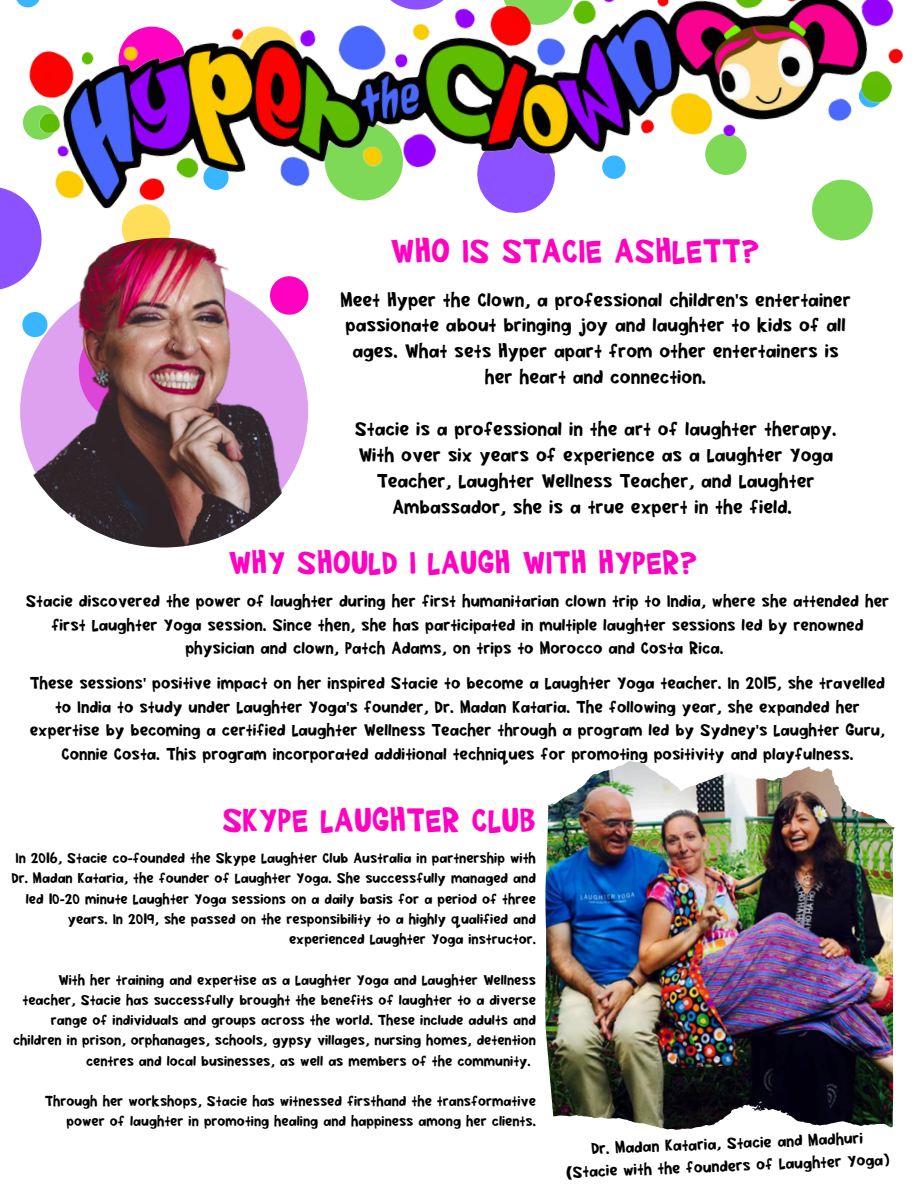
<style>
.page{position:relative;width:918px;height:1188px;background:#fff}
.page>*{position:absolute;margin:0;border:0;box-sizing:border-box;transform-origin:0 0}
.t1{font:34.8px "Kk Friendly";color:#ff01c1}
.t2{font:34.5px "Kk Friendly";color:#ff01c1}
.t3{font:33.3px "Kk Friendly";color:#ff01c1}
.t4{font:20.25px/25.8px "Kk Friendly";color:#000;text-align:center}
.t5{font:17.55px/23.7px "Kk Friendly";color:#000;text-align:center}
.t6{font:16.65px/22.5px "Kk Friendly";color:#000;text-align:center}
.t7{font:15px/20.2px "Kk Friendly";color:#000;text-align:right}
</style>
<div class="page">
<img style="left:34px;top:477px;width:861px;height:653px">
<svg style="left:813px;top:217px;width:59px;height:24px"></svg>
<svg style="left:274px;top:276px;width:35px;height:37px"></svg>
<svg style="left:16px;top:0;width:4px;height:5px"></svg>
<svg style="left:0;top:187px;width:189px;height:142px"></svg>
<img style="left:20px;top:0;width:884px;height:217px">
<img style="left:9px;top:238px;width:310px;height:309px;border-radius:50%">
<img style="left:650px;top:766px;width:245px;height:61px">
<div style="left:340px;top:248px;width:512px;height:257px;background:#fff"></div>
<p class="t1" style="left:390px;top:237px;width:371px">WHO IS STACIE ASHLETT?</p>
<h1 class="t4" style="left:340px;top:289px;width:512px">Meet Hyper the Clown, a professional children's entertainer passionate about bringing joy and laughter to kids of all ages. What sets Hyper apart from other entertainers is her heart and connection.</h1>
<p class="t4" style="left:355px;top:418px;width:483px">Stacie is a professional in the art of laughter therapy.<br>With over six years of experience as a Laughter Yoga Teacher, Laughter Wellness Teacher, and Laughter Ambassador, she is a true expert in the field.</p>
<h3 class="t3" style="left:228px;top:548px;width:471px">WHY SHOULD I LAUGH WITH HYPER?</h3>
<p class="t5" style="left:26px;top:591px;width:865px">Stacie discovered the power of laughter during her first humanitarian clown trip to India, where she attended her first Laughter Yoga session. Since then, she has participated in multiple laughter sessions led by renowned physician and clown, Patch Adams, on trips to Morocco and Costa Rica.</p>
<h1 class="t5" style="left:30px;top:673px;width:857px">These sessions' positive impact on her inspired Stacie to become a Laughter Yoga teacher. In 2015, she travelled to India to study under Laughter Yoga's founder, Dr. Madan Kataria. The following year, she expanded her expertise by becoming a certified Laughter Wellness Teacher through a program led by Sydney's Laughter Guru, Connie Costa. This program incorporated additional techniques for promoting positivity and playfulness.</h1>
<p class="t2" style="left:222px;top:806px;width:315px">SKYPE LAUGHTER CLUB</p>
<h2 class="t7" style="left:11px;top:850px;width:526px">In 2016, Stacie co-founded the Skype Laughter Club Australia in partnership with Dr. Madan Kataria, the founder of Laughter Yoga. She successfully managed and led 10-20 minute Laughter Yoga sessions on a daily basis for a period of three years. In 2019, she passed on the responsibility to a highly qualified and experienced Laughter Yoga instructor.</h2>
<h2 class="t7" style="left:58px;top:971px;width:479px">With her training and expertise as a Laughter Yoga and Laughter Wellness</h2>
<h2 class="t7" style="left:23px;top:991px;width:515px">teacher, Stacie has successfully brought the benefits of laughter to a diverse</h2>
<h2 class="t7" style="left:51px;top:1012px;width:486px">range of individuals and groups across the world. These include adults and</h2>
<h2 class="t7" style="left:13px;top:1032px;width:524px">children in prison, orphanages, schools, gypsy villages, nursing homes, detention</h2>
<h2 class="t7" style="left:86px;top:1052px;width:446px">centres and local businesses, as well as members of the community.</h2>
<h1 class="t7" style="left:45px;top:1093px;width:493px">Through her workshops, Stacie has witnessed firsthand the transformative power of laughter in promoting healing and happiness among her clients.</h1>
<p class="t6" style="left:565px;top:1139px;width:325px;rotate:-2deg">Dr. Madan Kataria, Stacie and Madhuri (Stacie with the founders of Laughter Yoga)</p>
</div>
